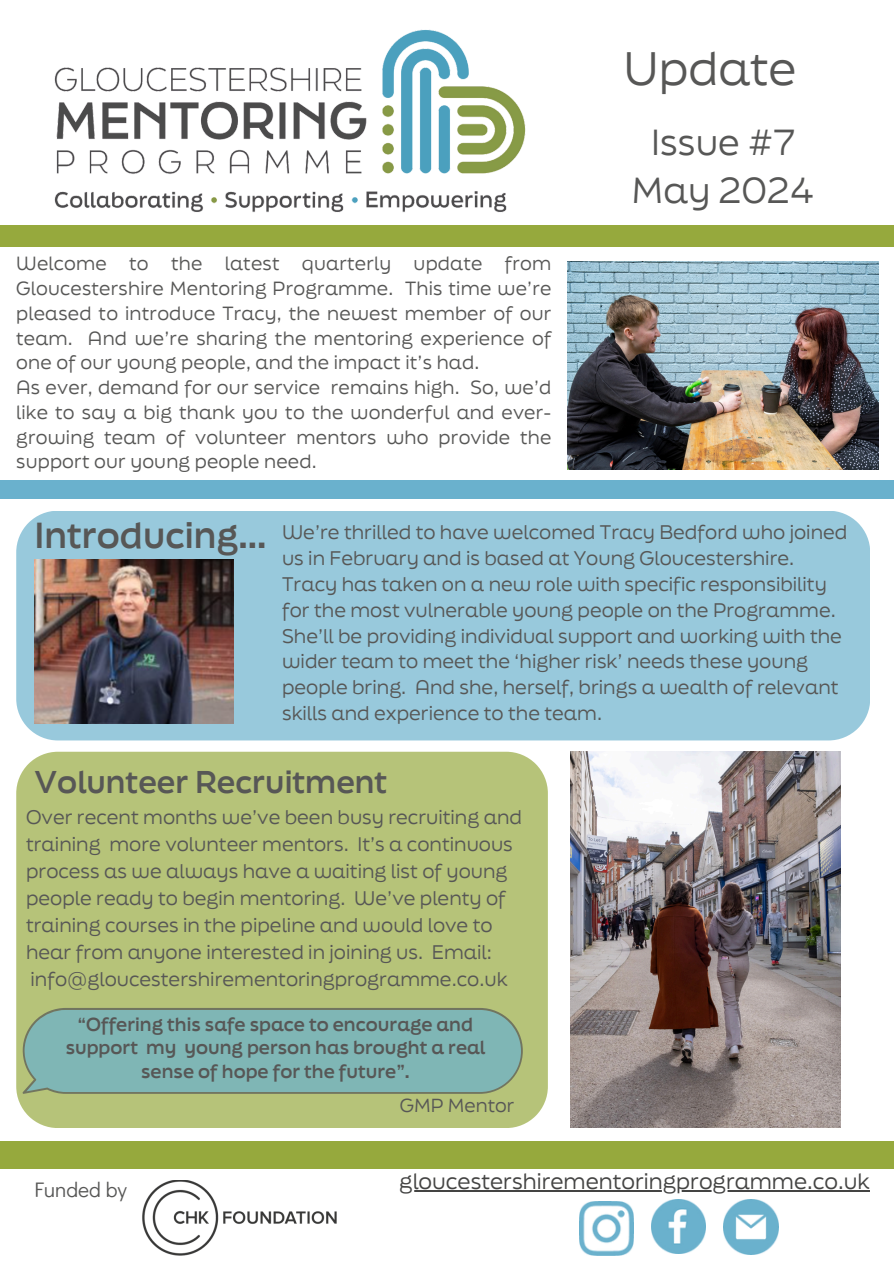
<style>
.page{position:relative;width:894px;height:1264px;background:#fff}
.page>*{position:absolute;margin:0;border:0;box-sizing:border-box;transform-origin:0 0}
.t1{font:44.7px "Final Six";color:#575756}
.t2{font:34.5px/47.4px "Final Six";color:#575756;text-align:center}
.t3{font:700 34.5px "Final Six";color:#575756}
.t4{font:700 30px "Final Six";color:#575756}
.t5{font:21px "Final Six";color:#40403f}
.t6{font:21px "Didact Gothic";color:#575756}
.t7{font:18.75px/25.8px "Final Six";color:#575756}
.t8{font:18.15px/24.8px "Final Six";letter-spacing:.01em;color:#575756;text-align:justify}
.t9{font:700 18px/23.7px "Final Six";color:#575756;text-align:center}
.t10{font:18px "Final Six";color:#575756}
</style>
<div class="page">
<img style="left:54px;top:29px;width:471px;height:184px">
<hr style="left:399px;top:1189px;width:470px;height:2px;background:#40403f">
<div style="left:0;top:1141px;width:893px;height:27px;background:#96a93d"></div>
<div style="left:0;top:225px;width:893px;height:22px;background:#96a93d"></div>
<img style="left:579px;top:1201px;width:54px;height:54px">
<img style="left:651px;top:1199px;width:54px;height:54px">
<img style="left:723px;top:1199px;width:55px;height:55px">
<img style="left:142px;top:1180px;width:195px;height:75px">
<div style="left:16px;top:511px;width:853px;height:229px;background:#98c9dc"></div>
<div style="left:0;top:480px;width:893px;height:18px;background:#6ab1cd"></div>
<div style="left:16px;top:751px;width:531px;height:377px;background:#b6c379"></div>
<img style="left:567px;top:262px;width:311px;height:207px">
<img style="left:34px;top:559px;width:200px;height:164px">
<svg style="left:21px;top:1007px;width:501px;height:86px;background:#80b3ae"></svg>
<img style="left:570px;top:751px;width:270px;height:376px">
<h4 class="t8" style="left:16px;top:252px;width:536px">Welcome to the latest quarterly update from Gloucestershire Mentoring Programme. This time we’re pleased to introduce Tracy, the newest member of our team. And we’re sharing the mentoring experience of one of our young people, and the impact it’s had.</h4>
<p class="t8" style="left:16px;top:376px;width:536px">As ever, demand for our service remains high. So, we’d like to say a big thank you to the wonderful and ever&shy;growing team of volunteer mentors who provide the support our young people need.</p>
<p class="t1" style="left:623px;top:49px;width:174px">Update</p>
<p class="t2" style="left:631px;top:121px;width:184px">Issue #7<br>May 2024</p>
<p class="t3" style="left:35px;top:520px;width:233px">Introducing...</p>
<p class="t7" style="left:282px;top:520px;width:566px">We’re thrilled to have welcomed Tracy Bedford who joined us in February and is based at Young Gloucestershire.<br>Tracy has taken on a new role with specific responsibility for the most vulnerable young people on the Programme.<br>She’ll be providing individual support and working with the wider team to meet the ‘higher risk’ needs these young people bring. And she, herself, brings a wealth of relevant skills and experience to the team.</p>
<p class="t4" style="left:35px;top:768px;width:354px">Volunteer Recruitment</p>
<h5 class="t7" style="left:26px;top:804px;width:497px;line-height:27px">Over recent months we’ve been busy recruiting and training more volunteer mentors. It’s a continuous process as we always have a waiting list of young people ready to begin mentoring. We’ve plenty of training courses in the pipeline and would love to hear from anyone interested in joining us. Email:</h5>
<h5 class="t7" style="left:30px;top:967px;width:478px">info@gloucestershirementoringprogramme.co.uk</h5>
<p class="t9" style="left:66px;top:1013px;width:421px">“Offering this safe space to encourage and support my young person has brought a real sense of hope for the future”.</p>
<p class="t10" style="left:400px;top:1097px;width:116px">GMP Mentor</p>
<h6 class="t6" style="left:34px;top:1174px;width:94px">Funded by</h6>
<p class="t5" style="left:399px;top:1171px;width:472px">gloucestershirementoringprogramme.co.uk</p>
</div>
